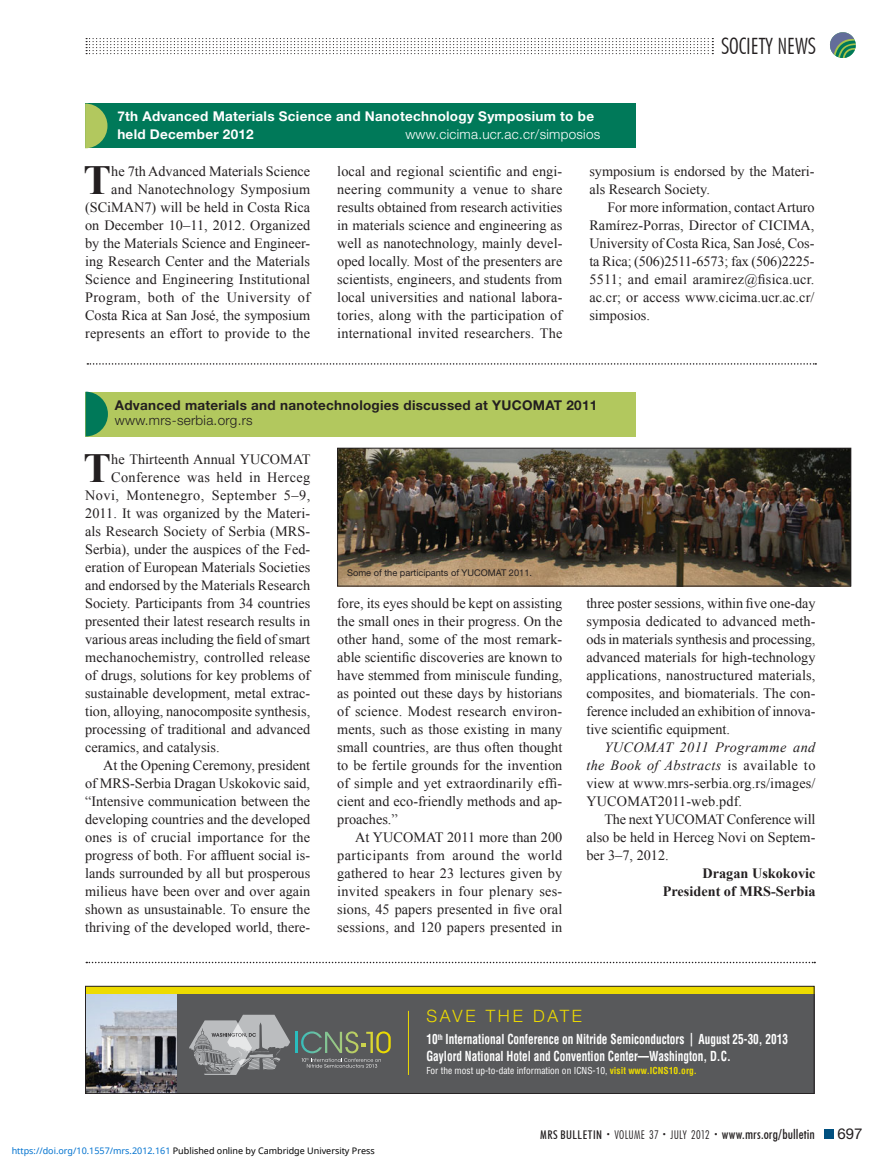
<style>
.page{position:relative;width:878px;height:1175px;background:#fff}
.page>*{position:absolute;margin:0;border:0;box-sizing:border-box;transform-origin:0 0}
.t1{font:700 41.4px "Times New Roman";color:#231f20}
.t2{font:300 condensed 22.5px "Futura BT";color:#231f20}
.t3{font:300 17.1px "Helvetica Neue LT Std";letter-spacing:.16em;color:#eddb00}
.t4{font:15px "Helvetica Neue LT Std";color:#231f20}
.t5{font:14.25px/18px "Times New Roman";color:#231f20;text-align:justify}
.t6{font:700 14.25px/18px "Times New Roman";color:#231f20;text-align:right}
.t7{font:14.25px "Times New Roman";letter-spacing:.02em;color:#231f20}
.t8{font:14.25px "Times New Roman";letter-spacing:.03em;color:#231f20}
.t9{font:14.25px "Times New Roman";letter-spacing:.025em;color:#231f20}
.t10{font:700 condensed 13.5px/16.2px "Helvetica LT Std";color:#fff;scale:.84 1}
.t11{font:700 13.5px/18px "Helvetica Neue LT Std";letter-spacing:.02em;color:#fff}
.t12{font:700 13.5px "Helvetica Neue LT Std";letter-spacing:.02em;color:#231f20}
.t13{font:500 condensed 13.5px "Futura BT";letter-spacing:.01em;color:#231f20}
.t14{font:300 13.5px "Helvetica Neue LT Std";letter-spacing:.02em;color:#fff}
.t15{font:300 13.5px "Helvetica Neue LT Std";letter-spacing:.02em;color:#231f20}
.t16{font:condensed 9.45px "Helvetica LT Std";color:#fff}
.t17{font:9.15px "Helvetica Neue LT Std";color:#231f20}
.t18{font:9px "Noto Sans";color:#000}
.s1{font-style:italic}
.s2{font-weight:700;color:#eddb00}
.s3{font-size:12px}
.s4{font-weight:300;font-size:7.5px}
.s5{font-weight:300;font-size:12px}
.s6{color:#0172cf}
</style>
<div class="page">
<div style="left:824px;top:1130px;width:9px;height:8px;background:#005080"></div>
<svg style="left:830px;top:32px;width:25px;height:26px"></svg>
<svg style="left:86px;top:38px;width:627px;height:16px"></svg>
<div style="left:85px;top:104px;width:550px;height:44px;background:#007959"></div>
<svg style="left:85px;top:104px;width:22px;height:44px"></svg>
<img style="left:339px;top:450px;width:510px;height:134px">
<div style="left:337px;top:448px;width:514px;height:138px;border:1px solid #231f20"></div>
<div style="left:86px;top:392px;width:550px;height:44px;background:#b2c85e"></div>
<svg style="left:86px;top:392px;width:22px;height:44px"></svg>
<svg style="left:87px;top:363px;width:729px;height:1px"></svg>
<svg style="left:86px;top:961px;width:729px;height:2px"></svg>
<div style="left:85px;top:987px;width:729px;height:107px;background:#58595b"></div>
<svg style="left:189px;top:1014px;width:101px;height:61px"></svg>
<hr style="left:295px;top:1031px;width:3px;height:22px;background:#29bdbe">
<svg style="left:301px;top:1031px;width:90px;height:36px"></svg>
<hr style="left:408px;top:1010px;width:1px;height:65px;background:#eddb00">
<img style="left:87px;top:993px;width:90px;height:99px">
<div style="left:85px;top:986px;width:729px;height:7px;background:#eddb00"></div>
<div style="left:85px;top:986px;width:729px;height:108px;border:1px solid #231f20"></div>
<p class="t11" style="left:117px;top:109px;width:478px">7th Advanced Materials Science and Nanotechnology Symposium to be held December 2012</p>
<p class="t14" style="left:405px;top:129px;width:196px">www.cicima.ucr.ac.cr/simposios</p>
<h2 class="t2" style="left:721px;top:32px;width:96px">SOCIETY NEWS</h2>
<p class="t5" style="left:85px;top:162px;width:227px;text-align:right">he 7th Advanced Materials Science<br>and Nanotechnology Symposium (SCiMAN7) will be held in Costa Rica on December 10–11, 2012. Organized by the Materials Science and Engineer&shy;ing Research Center and the Materials Science and Engineering Institutional Program, both of the University of Costa Rica at San José, the symposium represents an effort to provide to the</p>
<p class="t5" style="left:337px;top:162px;width:227px">local and regional scientific and engi&shy;neering community a venue to share results obtained from research activities in materials science and engineering as well as nanotechnology, mainly devel&shy;oped locally. Most of the presenters are scientists, engineers, and students from local universities and national labora&shy;tories, along with the participation of international invited researchers. The</p>
<p class="t5" style="left:589px;top:162px;width:227px">symposium is endorsed by the Materi&shy;als Research Society.</p>
<h1 class="t1" style="left:84px;top:157px;width:29px">T</h1>
<p class="t5" style="left:589px;top:198px;width:227px;text-indent:18px">For more information, contact Arturo Ramírez-Porras, Director of CICIMA, University of Costa Rica, San José, Cos&shy;ta Rica; (506)2511-6573; fax (506)2225- 5511; and email aramirez@fisica.ucr. ac.cr; or access www.cicima.ucr.ac.cr/ simposios.</p>
<p class="t12" style="left:115px;top:401px;width:484px">Advanced materials and nanotechnologies discussed at YUCOMAT 2011</p>
<p class="t15" style="left:115px;top:416px;width:139px">www.mrs-serbia.org.rs</p>
<h1 class="t1" style="left:84px;top:445px;width:29px">T</h1>
<p class="t5" style="left:111px;top:450px;width:201px">he Thirteenth Annual YUCOMAT</p>
<p class="t9" style="left:111px;top:469px;width:200px">Conference was held in Herceg</p>
<p class="t8" style="left:85px;top:487px;width:227px">Novi, Montenegro, September 5–9,</p>
<p class="t5" style="left:85px;top:504px;width:227px">2011. It was organized by the Materi-</p>
<p class="t5" style="left:85px;top:522px;width:227px">als Research Society of Serbia (MRS-</p>
<p class="t5" style="left:85px;top:540px;width:227px">Serbia), under the auspices of the Fed-</p>
<p class="t5" style="left:85px;top:558px;width:227px">eration of European Materials Societies</p>
<p class="t5" style="left:85px;top:576px;width:227px">and endorsed by the Materials Research</p>
<p class="t5" style="left:85px;top:594px;width:227px">Society. Participants from 34 countries</p>
<p class="t5" style="left:85px;top:612px;width:227px">presented their latest research results in</p>
<p class="t5" style="left:85px;top:630px;width:227px">various areas including the field of smart</p>
<p class="t5" style="left:85px;top:648px;width:227px">mechanochemistry, controlled release</p>
<p class="t5" style="left:85px;top:666px;width:227px">of drugs, solutions for key problems of</p>
<p class="t5" style="left:85px;top:684px;width:227px">sustainable development, metal extrac-</p>
<p class="t5" style="left:85px;top:702px;width:227px">tion, alloying, nanocomposite synthesis,</p>
<p class="t5" style="left:85px;top:720px;width:227px">processing of traditional and advanced</p>
<p class="t5" style="left:85px;top:738px;width:136px">ceramics, and catalysis.</p>
<p class="t5" style="left:103px;top:756px;width:209px">At the Opening Ceremony, president</p>
<p class="t5" style="left:85px;top:774px;width:227px">of MRS-Serbia Dragan Uskokovic said,</p>
<p class="t5" style="left:85px;top:792px;width:227px">“Intensive communication between the</p>
<p class="t5" style="left:85px;top:810px;width:227px">developing countries and the developed</p>
<p class="t7" style="left:85px;top:829px;width:227px">ones is of crucial importance for the</p>
<p class="t5" style="left:85px;top:846px;width:227px">progress of both. For affluent social is-</p>
<p class="t5" style="left:85px;top:864px;width:227px">lands surrounded by all but prosperous</p>
<p class="t5" style="left:85px;top:882px;width:227px">milieus have been over and over again</p>
<p class="t5" style="left:85px;top:900px;width:226px">shown as unsustainable. To ensure the</p>
<p class="t5" style="left:85px;top:918px;width:227px">thriving of the developed world, there-</p>
<p class="t17" style="left:347px;top:569px;width:186px">Some of the participants of YUCOMAT 2011.</p>
<p class="t5" style="left:337px;top:594px;width:227px">fore, its eyes should be kept on assisting the small ones in their progress. On the other hand, some of the most remark&shy;able scientific discoveries are known to have stemmed from miniscule funding, as pointed out these days by historians of science. Modest research environ&shy;ments, such as those existing in many small countries, are thus often thought to be fertile grounds for the invention of simple and yet extraordinarily effi&shy;cient and eco-friendly methods and ap&shy;proaches.”</p>
<p class="t5" style="left:337px;top:828px;width:227px;text-indent:18px">At YUCOMAT 2011 more than 200 participants from around the world gathered to hear 23 lectures given by invited speakers in four plenary ses&shy;sions, 45 papers presented in five oral sessions, and 120 papers presented in</p>
<p class="t5" style="left:586px;top:594px;width:231px">three poster sessions, within five one-day symposia dedicated to advanced meth&shy;ods in materials synthesis and processing, advanced materials for high-technology applications, nanostructured materials, composites, and biomaterials. The con&shy;ference included an exhibition of innova&shy;tive scientific equipment.</p>
<p class="t5" style="left:586px;top:738px;width:230px;text-indent:18px"><span class="s1">YUCOMAT 2011 Programme and the Book of Abstracts</span> is available to view at www.mrs-serbia.org.rs/images/ YUCOMAT2011-web.pdf.</p>
<p class="t5" style="left:586px;top:810px;width:230px;text-indent:18px">The next YUCOMAT Conference will also be held in Herceg Novi on Septem&shy;ber 3–7, 2012.</p>
<p class="t6" style="left:662px;top:864px;width:154px">Dragan Uskokovic<br>President of MRS-Serbia</p>
<p class="t3" style="left:426px;top:1010px;width:157px">SAVE THE DATE</p>
<p class="t10" style="left:426px;top:1033px;width:432px">10<sup>th</sup> International Conference on Nitride Semiconductors | August 25-30, 2013<br>Gaylord National Hotel and Convention Center—Washington, D.C.</p>
<p class="t16" style="left:426px;top:1065px;width:272px">For the most up-to-date information on ICNS-10, <span class="s2">visit www.ICNS10.org.</span></p>
<p class="t13" style="left:540px;top:1126px;width:276px"><span class="s3">MRS BULLETIN</span> <span class="s4">•</span> <span class="s5">VOLUME 37</span> <span class="s4">•</span> <span class="s5">JULY 2012</span> <span class="s4">•</span> www.mrs.org/bulletin</p>
<p class="t4" style="left:837px;top:1128px;width:27px">697</p>
<p class="t18" style="left:12px;top:1143px;width:364px"><span class="s6">https://doi.org/10.1557/mrs.2012.161</span> Published online by Cambridge University Press</p>
</div>
